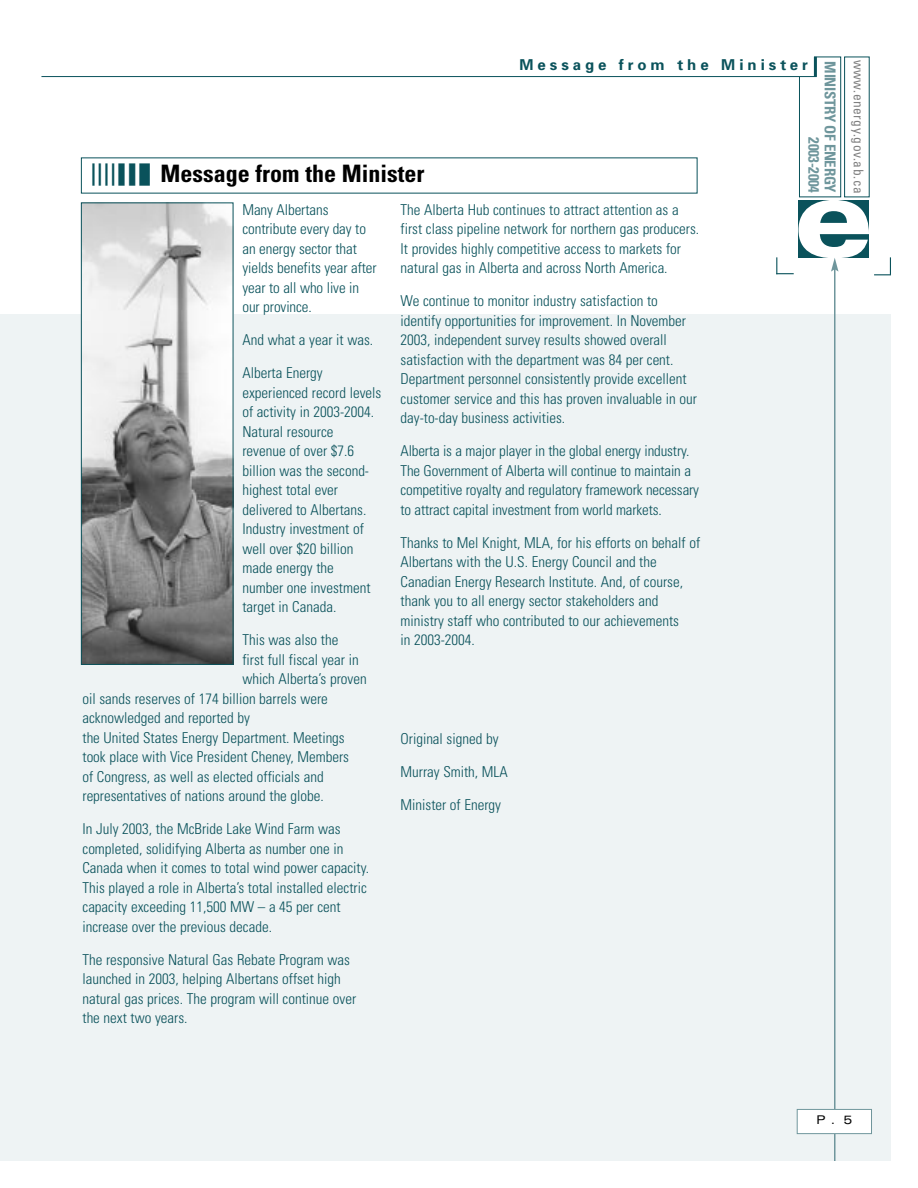
<style>
.page{position:relative;width:918px;height:1188px;background:#fff}
.page>*{position:absolute;margin:0;border:0;box-sizing:border-box;transform-origin:0 0}
.t1{font:900 expanded 108px "Univers";color:#fff}
.t2{font:700 condensed 24px "Univers";color:#000}
.t3{font:300 condensed 15px/19.5px "Univers";color:#0a525b}
.t4{font:700 condensed 15px/16.5px "Univers";letter-spacing:-.02em;color:#6f969c;text-align:right}
.t5{font:700 15px "Univers";letter-spacing:.265em;color:#0a525b}
.t6{font:condensed 13.5px "Univers";letter-spacing:.04em;color:#808080}
.t7{font:expanded 12px "Univers";color:#000}
.s1{color:#0a525b}
</style>
<div class="page">
<div style="left:0;top:314px;width:891px;height:847px;background:#eef3f4"></div>
<div style="left:799px;top:200px;width:70px;height:58px;background:#0a525b"></div>
<hr style="left:834px;top:269px;width:2px;height:892px;background:#6f969c">
<svg style="left:831px;top:258px;width:8px;height:14px"></svg>
<svg style="left:874px;top:257px;width:17px;height:18px"></svg>
<svg style="left:776px;top:257px;width:18px;height:17px"></svg>
<div style="left:799px;top:57px;width:42px;height:140px;border:1px solid #0a525b"></div>
<div style="left:844px;top:57px;width:26px;height:140px;border:1px solid #0a525b"></div>
<div style="left:694px;top:54px;width:120px;height:22px;background:#fff"></div>
<hr style="left:814px;top:57px;width:3px;height:20px;background:#0a525b">
<hr style="left:41px;top:76px;width:776px;height:1px;background:#0a525b">
<div style="left:797px;top:1109px;width:75px;height:25px;background:#fff"></div>
<div style="left:797px;top:1109px;width:75px;height:25px;border:1px solid #6f969c"></div>
<img style="left:83px;top:204px;width:148px;height:459px">
<div style="left:81px;top:202px;width:152px;height:463px;border:1px solid #0a525b"></div>
<h2 class="t2" style="left:91px;top:165px;width:335px"><span class="s1">❘❘❘❘❙❙❚</span> Message from the Minister</h2>
<p class="t5" style="left:519px;top:59px;width:290px">Message from the Minister</p>
<p class="t4" style="left:837px;top:61px;width:133px;rotate:90deg">MINISTRY OF ENERGY<br>2003-2004</p>
<p class="t6" style="left:864px;top:60px;width:135px;rotate:90deg">www.energy.gov.ab.ca</p>
<p class="t3" style="left:242px;top:201px;width:136px">Many Albertans contribute every day to an energy sector that yields benefits year after year to all who live in our province.</p>
<p class="t3" style="left:242px;top:332px;width:132px">And what a year it was.</p>
<p class="t3" style="left:242px;top:365px;width:140px">Alberta Energy experienced record levels of activity in 2003-2004.<br>Natural resource<br>revenue of over $7.6 billion was the second&shy;highest total ever delivered to Albertans.<br>Industry investment of well over $20 billion made energy the<br>number one investment target in Canada.</p>
<p class="t3" style="left:242px;top:632px;width:97px">This was also the</p>
<p class="t3" style="left:242px;top:651px;width:118px">first full fiscal year in</p>
<p class="t3" style="left:242px;top:671px;width:126px">which Alberta’s proven</p>
<p class="t3" style="left:82px;top:690px;width:247px">oil sands reserves of 174 billion barrels were</p>
<p class="t3" style="left:82px;top:710px;width:169px">acknowledged and reported by</p>
<p class="t3" style="left:82px;top:729px;width:264px">the United States Energy Department. Meetings</p>
<p class="t3" style="left:82px;top:749px;width:268px">took place with Vice President Cheney, Members</p>
<p class="t3" style="left:82px;top:768px;width:243px">of Congress, as well as elected officials and</p>
<p class="t3" style="left:82px;top:788px;width:243px">representatives of nations around the globe.</p>
<p class="t3" style="left:82px;top:821px;width:288px">In July 2003, the McBride Lake Wind Farm was completed, solidifying Alberta as number one in Canada when it comes to total wind power capacity.<br>This played a role in Alberta’s total installed electric capacity exceeding 11,500 MW – a 45 per cent increase over the previous decade.</p>
<p class="t3" style="left:82px;top:951px;width:275px">The responsive Natural Gas Rebate Program was launched in 2003, helping Albertans offset high natural gas prices. The program will continue over the next two years.</p>
<p class="t3" style="left:401px;top:201px;width:300px">The Alberta Hub continues to attract attention as a first class pipeline network for northern gas producers.<br>It provides highly competitive access to markets for natural gas in Alberta and across North America.</p>
<p class="t3" style="left:401px;top:293px;width:298px">We continue to monitor industry satisfaction to identify opportunities for improvement. In November 2003, independent survey results showed overall satisfaction with the department was 84 per cent.<br>Department personnel consistently provide excellent customer service and this has proven invaluable in our day-to-day business activities.</p>
<p class="t3" style="left:401px;top:443px;width:300px">Alberta is a major player in the global energy industry.<br>The Government of Alberta will continue to maintain a competitive royalty and regulatory framework necessary to attract capital investment from world markets.</p>
<p class="t3" style="left:401px;top:534px;width:301px">Thanks to Mel Knight, MLA, for his efforts on behalf of Albertans with the U.S. Energy Council and the Canadian Energy Research Institute. And, of course, thank you to all energy sector stakeholders and ministry staff who contributed to our achievements<br>in 2003-2004.</p>
<p class="t3" style="left:401px;top:731px;width:100px">Original signed by</p>
<p class="t3" style="left:401px;top:764px;width:109px">Murray Smith, MLA</p>
<p class="t3" style="left:401px;top:797px;width:102px">Minister of Energy</p>
<h1 class="t1" style="left:794px;top:178px;width:82px">e</h1>
<p class="t7" style="left:816px;top:1116px;width:38px">P. 5</p>
</div>
